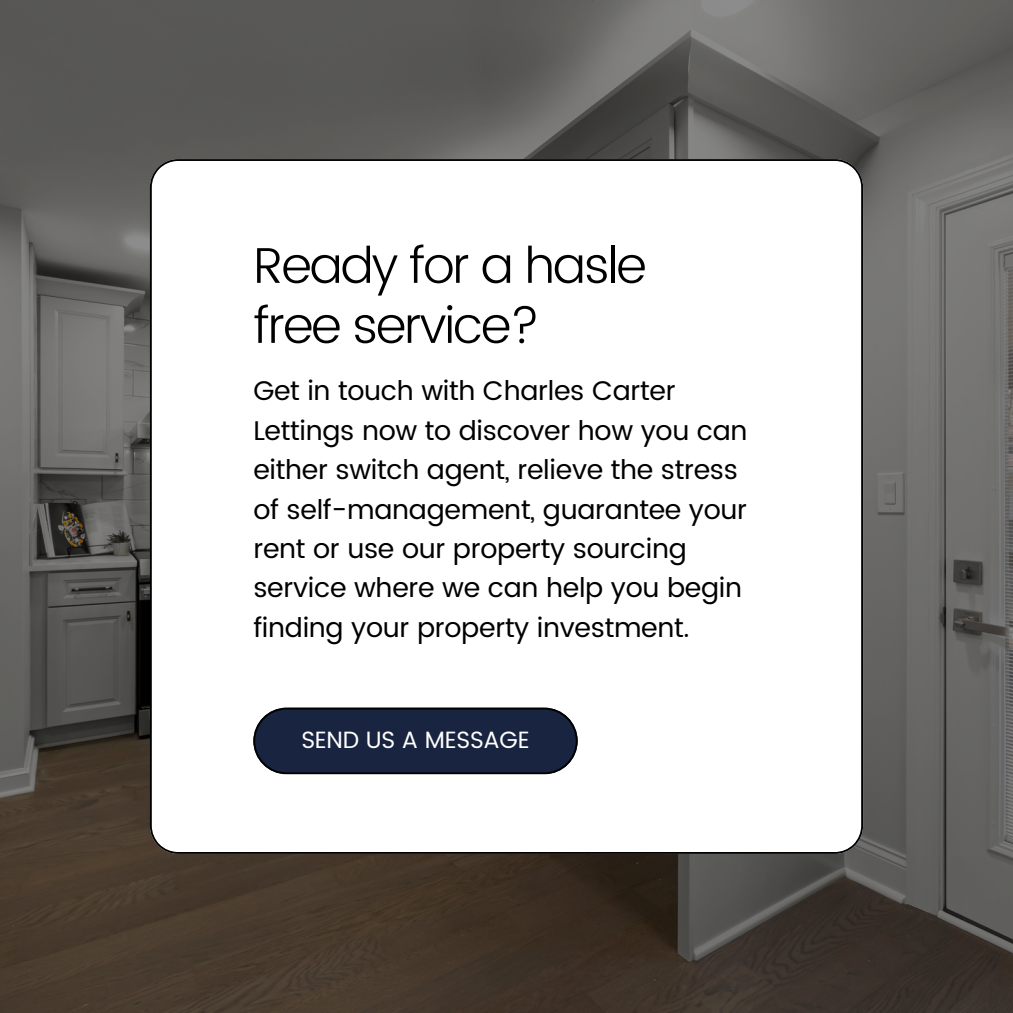
<style>
.page{position:relative;width:1013px;height:1013px;background:#fff}
.page>*{position:absolute;margin:0;border:0;box-sizing:border-box;transform-origin:0 0}
.t1{font:300 50.25px/60px "Poppins";letter-spacing:-.045em;color:#000}
.t2{font:27px/39.4px "Poppins";letter-spacing:-.01em;color:#000}
.t3{font:23.5px "Poppins";letter-spacing:-.01em;color:#fff}
</style>
<div class="page">
<img style="left:0;top:0;width:1012px;height:1012px">
<svg style="left:150px;top:159px;width:712px;height:694px"></svg>
<svg style="left:253px;top:707px;width:324px;height:67px;background:#222c45"></svg>
<p class="t1" style="left:253px;top:235px;width:395px">Ready for a hasle free service?</p>
<p class="t2" style="left:253px;top:371px;width:495px">Get in touch with Charles Carter Lettings now to discover how you can either switch agent, relieve the stress of self-management, guarantee your rent or use our property sourcing service where we can help you begin finding your property investment.</p>
<p class="t3" style="left:301px;top:726px;width:230px">SEND US A MESSAGE</p>
</div>
